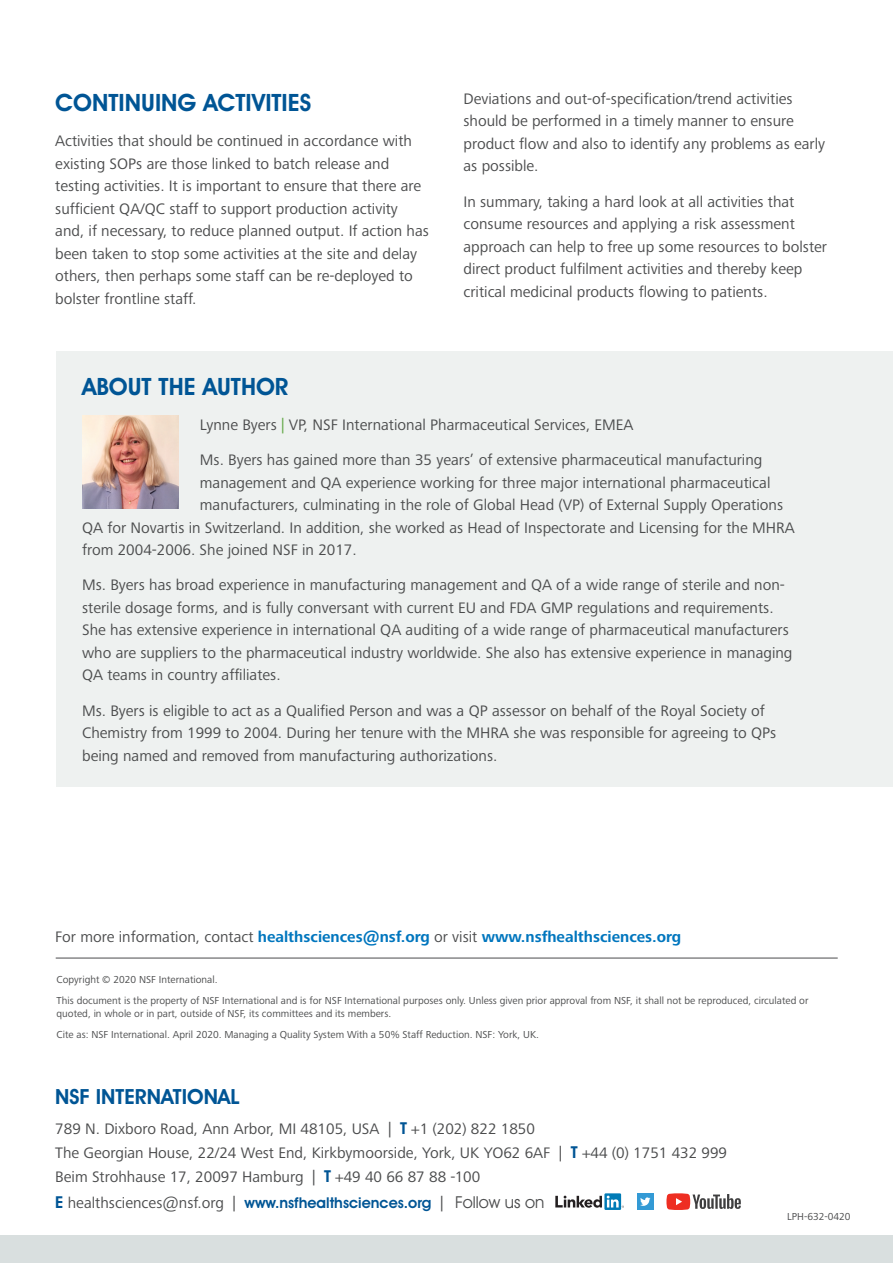
<style>
.page{position:relative;width:893px;height:1263px;background:#fff}
.page>*{position:absolute;margin:0;border:0;box-sizing:border-box;transform-origin:0 0}
.Subhead{font:600 24px "Avant Garde IT Cby BT";color:#005595}
.t1{font:600 21px "Avant Garde IT Cby BT";color:#005595}
.t2{font:16.5px "Avant Garde IT Cby BT";color:#4b4c4d}
.Body_copy{font:15.75px/22.5px "Frutiger Next LTW1 G";color:#4b4c4d}
.t3{font:700 15.75px "Frutiger Next LTW1 G";color:#0076be}
.t4{font:600 15px "Avant Garde IT Cby BT";color:#005595}
.Copywright_info{font:10.5px/12.6px "Frutiger Next LTW1 G";color:#4b4c4d}
.Inventory_number{font:10.5px "Frutiger Next LTW1 G";color:#4b4c4d}
.s1{color:#60a744}
.s2{font-weight:400;color:#4b4c4d}
.s3{font-family:"Avant Garde IT Cby BT";font-weight:600;font-size:16.5px;color:#005595}
.s4{font-size:16.5px}
.s5{font-family:"Frutiger Next LTW1 G";font-weight:400;font-size:15.75px;color:#4b4c4d}
</style>
<div class="page">
<div style="left:0;top:1236px;width:893px;height:27px;background:#d9dfdf"></div>
<hr style="left:56px;top:958px;width:782px;height:1px;background:#4b4c4d">
<div style="left:637px;top:1193px;width:16px;height:17px;background:#339ad5"></div>
<svg style="left:640px;top:1197px;width:10px;height:9px"></svg>
<div style="left:604px;top:1193px;width:17px;height:17px;background:#007bb6"></div>
<svg style="left:555px;top:1195px;width:69px;height:13px"></svg>
<svg style="left:666px;top:1193px;width:75px;height:17px"></svg>
<div style="left:57px;top:351px;width:836px;height:435px;background:#eef1f0"></div>
<img style="left:82px;top:416px;width:97px;height:92px">
<p class="Subhead" style="left:55px;top:88px;width:258px">CONTINUING ACTIVITIES</p>
<p class="Body_copy" style="left:55px;top:130px;width:375px">Activities that should be continued in accordance with existing SOPs are those linked to batch release and testing activities. It is important to ensure that there are sufficient QA/QC staff to support production activity and, if necessary, to reduce planned output. If action has been taken to stop some activities at the site and delay others, then perhaps some staff can be re-deployed to bolster frontline staff.</p>
<p class="Body_copy" style="left:463px;top:88px;width:363px">Deviations and out-of-specification/trend activities should be performed in a timely manner to ensure product flow and also to identify any problems as early as possible.</p>
<p class="Body_copy" style="left:463px;top:191px;width:365px">In summary, taking a hard look at all activities that consume resources and applying a risk assessment approach can help to free up some resources to bolster direct product fulfilment activities and thereby keep critical medicinal products flowing to patients.</p>
<p class="Subhead" style="left:82px;top:372px;width:208px">ABOUT THE AUTHOR</p>
<p class="Body_copy" style="left:200px;top:414px;width:435px">Lynne Byers <span class="s1">|</span> VP, NSF International Pharmaceutical Services, EMEA</p>
<p class="Body_copy" style="left:200px;top:449px;width:564px">Ms. Byers has gained more than 35 years’ of extensive pharmaceutical manufacturing</p>
<p class="Body_copy" style="left:200px;top:472px;width:572px">management and QA experience working for three major international pharmaceutical</p>
<p class="Body_copy" style="left:200px;top:494px;width:585px">manufacturers, culminating in the role of Global Head (VP) of External Supply Operations</p>
<p class="Body_copy" style="left:82px;top:517px;width:714px">QA for Novartis in Switzerland. In addition, she worked as Head of Inspectorate and Licensing for the MHRA</p>
<p class="Body_copy" style="left:82px;top:539px;width:276px">from 2004-2006. She joined NSF in 2017.</p>
<p class="Body_copy" style="left:82px;top:574px;width:712px">Ms. Byers has broad experience in manufacturing management and QA of a wide range of sterile and non&shy;sterile dosage forms, and is fully conversant with current EU and FDA GMP regulations and requirements.<br>She has extensive experience in international QA auditing of a wide range of pharmaceutical manufacturers who are suppliers to the pharmaceutical industry worldwide. She also has extensive experience in managing QA teams in country affiliates.</p>
<p class="Body_copy" style="left:82px;top:700px;width:696px">Ms. Byers is eligible to act as a Qualified Person and was a QP assessor on behalf of the Royal Society of<br>Chemistry from 1999 to 2004. During her tenure with the MHRA she was responsible for agreeing to QPs being named and removed from manufacturing authorizations.</p>
<p class="t3" style="left:55px;top:927px;width:628px"><span class="s2">For more information, contact</span> healthsciences@nsf.org <span class="s2">or visit</span> www.nsfhealthsciences.org</p>
<p class="Copywright_info" style="left:57px;top:973px;width:162px">Copyright © 2020 NSF International.</p>
<p class="Copywright_info" style="left:57px;top:995px;width:753px">This document is the property of NSF International and is for NSF International purposes only. Unless given prior approval from NSF, it shall not be reproduced, circulated or quoted, in whole or in part, outside of NSF, its committees and its members.</p>
<p class="Copywright_info" style="left:57px;top:1029px;width:484px">Cite as: NSF International. April 2020. Managing a Quality System With a 50% Staff Reduction. NSF: York, UK.</p>
<h2 class="t1" style="left:55px;top:1084px;width:186px">NSF INTERNATIONAL</h2>
<p class="Body_copy" style="left:55px;top:1117px;width:673px;line-height:24.3px">789 N. Dixboro Road, Ann Arbor, MI 48105, USA | <span class="s3">T</span> +1 (202) 822 1850<br>The Georgian House, 22/24 West End, Kirkbymoorside, York, UK YO62 6AF | <span class="s3">T</span> +44 (0) 1751 432 999<br>Beim Strohhause 17, 20097 Hamburg | <span class="s3">T</span> +49 40 66 87 88 -100</p>
<p class="t4" style="left:55px;top:1194px;width:390px"><span class="s4">E</span> <span class="s5">healthsciences@nsf.org |</span> www.nsfhealthsciences.org <span class="s5">|</span></p>
<p class="t2" style="left:455px;top:1192px;width:91px">Follow us on</p>
<p class="Inventory_number" style="left:787px;top:1210px;width:65px">LPH-632-0420</p>
</div>
